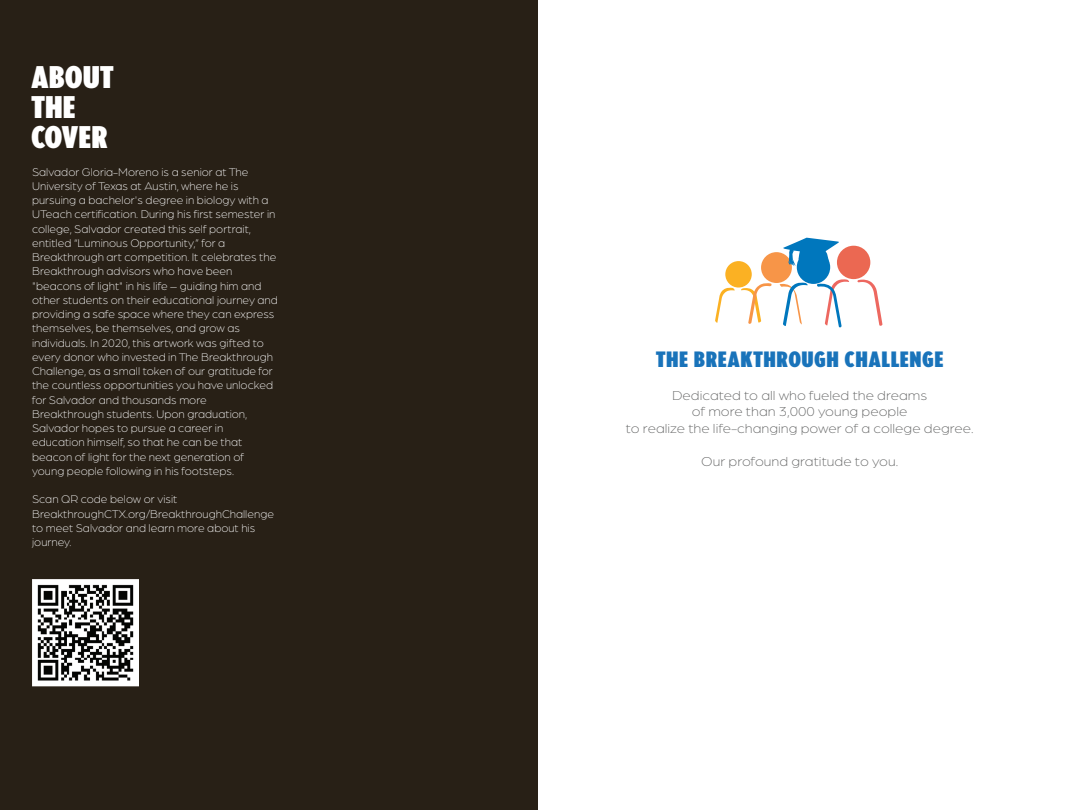
<style>
.page{position:relative;width:1080px;height:810px;background:#fff}
.page>*{position:absolute;margin:0;border:0;box-sizing:border-box;transform-origin:0 0}
.t1{font:900 condensed 30px/30px "Nobel";color:#fff;scale:1.08 1}
.t2{font:900 condensed 21.25px "Nobel";letter-spacing:.02em;color:#1973ba;scale:1.08 1}
.t3{font:300 13.75px/16.5px "Arboria";color:#5e5f5f;text-align:center;scale:1.08 1}
.t4{font:300 11.88px/14.2px "Arboria";color:#fff}
</style>
<div class="page">
<div style="left:0;top:0;width:538px;height:810px;background:#282016"></div>
<svg style="left:857px;top:280px;width:26px;height:46px"></svg>
<svg style="left:715px;top:288px;width:20px;height:35px"></svg>
<div style="left:725px;top:261px;width:27px;height:27px;background:#fbb123;border-radius:50%"></div>
<svg style="left:741px;top:283px;width:31px;height:41px"></svg>
<div style="left:761px;top:252px;width:31px;height:31px;background:#f79548;border-radius:50%"></div>
<svg style="left:779px;top:282px;width:29px;height:44px"></svg>
<div style="left:797px;top:251px;width:33px;height:33px;background:#0077bd;border-radius:50%"></div>
<div style="left:837px;top:246px;width:33px;height:33px;background:#eb6852;border-radius:50%"></div>
<svg style="left:783px;top:238px;width:56px;height:30px"></svg>
<svg style="left:816px;top:279px;width:33px;height:49px"></svg>
<img style="left:32px;top:580px;width:107px;height:107px">
<h1 class="t1" style="left:31px;top:61px;width:78px">ABOUT<br>THE<br>COVER</h1>
<p class="t4" style="left:32px;top:164px;width:247px">Salvador Gloria-Moreno is a senior at The University of Texas at Austin, where he is pursuing a bachelor's degree in biology with a UTeach certification. During his first semester in college, Salvador created this self portrait, entitled “Luminous Opportunity,” for a Breakthrough art competition. It celebrates the Breakthrough advisors who have been "beacons of light" in his life – guiding him and other students on their educational journey and providing a safe space where they can express themselves, be themselves, and grow as individuals. In 2020, this artwork was gifted to every donor who invested in The Breakthrough Challenge, as a small token of our gratitude for the countless opportunities you have unlocked for Salvador and thousands more Breakthrough students. Upon graduation, Salvador hopes to pursue a career in education himself, so that he can be that beacon of light for the next generation of young people following in his footsteps.</p>
<p class="t4" style="left:32px;top:492px;width:243px">Scan QR code below or visit<br>BreakthroughCTX.org/BreakthroughChallenge to meet Salvador and learn more about his journey.</p>
<h2 class="t2" style="left:656px;top:346px;width:268px">THE BREAKTHROUGH CHALLENGE</h2>
<p class="t3" style="left:626px;top:387px;width:324px">Dedicated to all who fueled the dreams<br>of more than 3,000 young people<br>to realize the life-changing power of a college degree.</p>
<p class="t3" style="left:701px;top:453px;width:184px">Our profound gratitude to you.</p>
</div>
